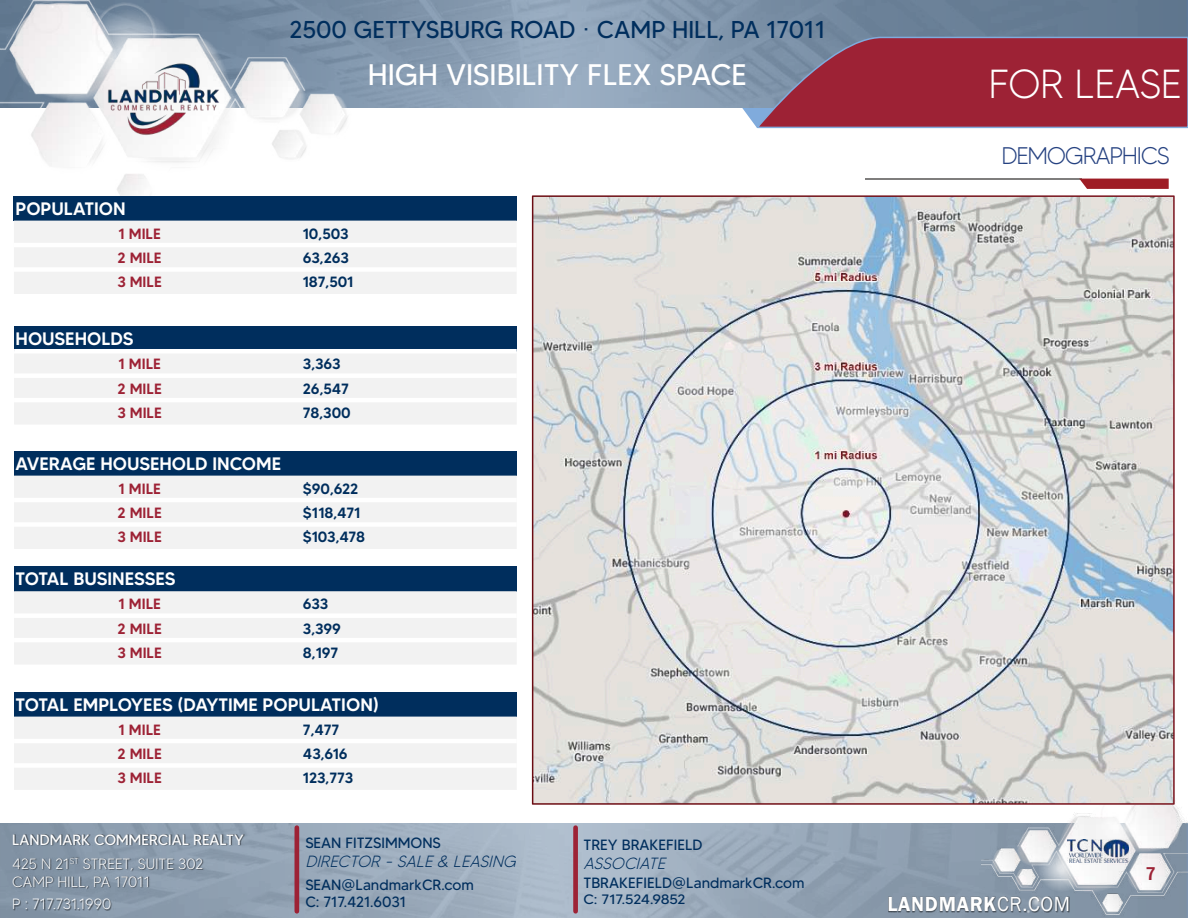
<style>
.page{position:relative;width:1188px;height:918px;background:#fff}
.page>*{position:absolute;margin:0;border:0;box-sizing:border-box;transform-origin:0 0}
.t1{font:300 40.5px "MADETOMMY";letter-spacing:-.015em;color:#fff}
.t2{font:29.7px "MADETOMMY";color:#fff}
.t3{font:24.3px "MADETOMMY";color:#002e5d}
.t4{font:300 24px "MADETOMMY";letter-spacing:-.055em;color:#264281}
.t5{font:600 21px "Franklin Gothic";letter-spacing:.035em;color:#fff;scale:.96 1}
.t6{font:500 18px "MADETOMMY";color:#fff}
.t7{font:700 condensed 17.85px "Roboto";color:#9d2235}
.t8{font:italic 300 16.2px "MADETOMMY";color:#002e5d}
.t9{font:500 14.85px "MADETOMMY";letter-spacing:-.01em;color:#002e5d}
.t10{font:14.85px "MADETOMMY";color:#002e5d}
.t11{font:500 14.85px "MADETOMMY";color:#9d2235}
.t12{font:14.85px/24px "MADETOMMY";color:#fff}
.t13{font:300 14.85px/22.5px "MADETOMMY";color:#fff}
.t14{font:13.65px "MADETOMMY";letter-spacing:-.02em;color:#002e5d;scale:1.09 1}
.s1{font-family:"Arial"}
.s2{font-weight:300}
.s3{font-weight:400}
</style>
<div class="page">
<img style="left:0;top:823px;width:982px;height:95px">
<img style="left:889px;top:897px;width:93px;height:15px">
<img style="left:13px;top:835px;width:232px;height:75px">
<hr style="left:295px;top:828px;width:4px;height:83px;background:#9d2235">
<div style="left:573px;top:828px;width:5px;height:83px;background:#9d2235"></div>
<img style="left:370px;top:0;width:818px;height:108px">
<svg style="left:756px;top:36px;width:432px;height:93px;background:#983549"></svg>
<img style="left:0;top:0;width:370px;height:221px">
<img style="left:982px;top:805px;width:206px;height:113px">
<img style="left:1067px;top:839px;width:61px;height:23px">
<img style="left:108px;top:63px;width:112px;height:73px">
<div style="left:14px;top:196px;width:503px;height:25px;background:#002e5d"></div>
<div style="left:14px;top:221px;width:502px;height:73px;background:#f2f2f2"></div>
<hr style="left:14px;top:243px;width:503px;height:4px;background:#fff">
<div style="left:14px;top:267px;width:503px;height:5px;background:#fff"></div>
<div style="left:14px;top:327px;width:503px;height:24px;background:#002e5d"></div>
<div style="left:14px;top:354px;width:502px;height:70px;background:#f2f2f2"></div>
<hr style="left:14px;top:349px;width:503px;height:4px;background:#fff">
<div style="left:14px;top:373px;width:503px;height:5px;background:#fff"></div>
<hr style="left:14px;top:398px;width:503px;height:4px;background:#fff">
<div style="left:14px;top:451px;width:503px;height:25px;background:#002e5d"></div>
<div style="left:14px;top:476px;width:502px;height:73px;background:#f2f2f2"></div>
<hr style="left:14px;top:498px;width:503px;height:4px;background:#fff">
<div style="left:14px;top:522px;width:503px;height:5px;background:#fff"></div>
<div style="left:14px;top:567px;width:503px;height:24px;background:#002e5d"></div>
<div style="left:14px;top:591px;width:503px;height:73px;background:#f2f2f2"></div>
<div style="left:14px;top:613px;width:503px;height:5px;background:#fff"></div>
<hr style="left:14px;top:638px;width:503px;height:4px;background:#fff">
<div style="left:14px;top:692px;width:503px;height:25px;background:#002e5d"></div>
<div style="left:14px;top:717px;width:502px;height:73px;background:#f2f2f2"></div>
<hr style="left:14px;top:739px;width:503px;height:4px;background:#fff">
<div style="left:14px;top:763px;width:503px;height:5px;background:#fff"></div>
<svg style="left:532px;top:195px;width:643px;height:610px;background:#d7d7d7"></svg>
<hr style="left:866px;top:179px;width:216px;height:1px;background:#7f7e7d">
<svg style="left:1079px;top:179px;width:90px;height:10px"></svg>
<h3 class="t3" style="left:289px;top:21px;width:538px">2500 GETTYSBURG ROAD <span class="s1">·</span> CAMP HILL, PA 17011</h3>
<h2 class="t2" style="left:368px;top:64px;width:380px">HIGH VISIBILITY FLEX SPACE</h2>
<p class="t6" style="left:15px;top:202px;width:112px">POPULATION</p>
<p class="t11" style="left:118px;top:228px;width:44px">1 MILE</p>
<p class="t9" style="left:303px;top:228px;width:47px">10,503</p>
<p class="t11" style="left:118px;top:253px;width:46px">2 MILE</p>
<p class="t9" style="left:303px;top:253px;width:48px">63,263</p>
<p class="t11" style="left:117px;top:277px;width:46px">3 MILE</p>
<p class="t9" style="left:303px;top:277px;width:52px">187,501</p>
<p class="t6" style="left:16px;top:333px;width:119px">HOUSEHOLDS</p>
<p class="t11" style="left:118px;top:359px;width:44px">1 MILE</p>
<p class="t9" style="left:303px;top:359px;width:39px">3,363</p>
<p class="t11" style="left:118px;top:383px;width:46px">2 MILE</p>
<p class="t9" style="left:303px;top:383px;width:47px">26,547</p>
<p class="t11" style="left:118px;top:408px;width:46px">3 MILE</p>
<p class="t9" style="left:303px;top:408px;width:49px">78,300</p>
<p class="t6" style="left:16px;top:457px;width:267px">AVERAGE HOUSEHOLD INCOME</p>
<p class="t11" style="left:118px;top:483px;width:44px">1 MILE</p>
<p class="t9" style="left:303px;top:483px;width:57px">$90,622</p>
<p class="t11" style="left:118px;top:508px;width:46px">2 MILE</p>
<p class="t9" style="left:303px;top:508px;width:59px">$118,471</p>
<p class="t11" style="left:118px;top:532px;width:46px">3 MILE</p>
<p class="t9" style="left:303px;top:532px;width:64px">$103,478</p>
<p class="t6" style="left:16px;top:573px;width:162px">TOTAL BUSINESSES</p>
<p class="t11" style="left:118px;top:599px;width:44px">1 MILE</p>
<p class="t9" style="left:303px;top:599px;width:27px">633</p>
<p class="t11" style="left:118px;top:623px;width:46px">2 MILE</p>
<p class="t9" style="left:303px;top:623px;width:40px">3,399</p>
<p class="t11" style="left:118px;top:648px;width:46px">3 MILE</p>
<p class="t9" style="left:303px;top:648px;width:37px">8,197</p>
<p class="t6" style="left:16px;top:698px;width:365px">TOTAL EMPLOYEES (DAYTIME POPULATION)</p>
<p class="t11" style="left:118px;top:724px;width:44px">1 MILE</p>
<p class="t9" style="left:303px;top:724px;width:38px">7,477</p>
<p class="t11" style="left:118px;top:749px;width:46px">2 MILE</p>
<p class="t9" style="left:303px;top:749px;width:46px">43,616</p>
<p class="t11" style="left:118px;top:773px;width:46px">3 MILE</p>
<p class="t9" style="left:303px;top:773px;width:52px">123,773</p>
<p class="t12" style="left:12px;top:829px;width:233px">LANDMARK COMMERCIAL REALTY<br><span class="s2">425 N 21</span><sup>ST</sup> <span class="s2">STREET, SUITE 302</span></p>
<p class="t13" style="left:12px;top:872px;width:139px">CAMP HILL, PA 17011<br>P : 717.731.1990</p>
<p class="t10" style="left:305px;top:837px;width:137px">SEAN FITZSIMMONS</p>
<p class="t8" style="left:305px;top:856px;width:216px">DIRECTOR - SALE &amp; LEASING</p>
<p class="t10" style="left:305px;top:879px;width:170px">SEAN@LandmarkCR.com</p>
<p class="t10" style="left:305px;top:896px;width:102px">C: 717.421.6031</p>
<p class="t10" style="left:583px;top:839px;width:121px">TREY BRAKEFIELD</p>
<p class="t8" style="left:583px;top:858px;width:87px">ASSOCIATE</p>
<p class="t10" style="left:583px;top:878px;width:223px">TBRAKEFIELD@LandmarkCR.com</p>
<p class="t14" style="left:583px;top:895px;width:95px">C: 717.524.9852</p>
<h1 class="t1" style="left:988px;top:70px;width:195px">FOR LEASE</h1>
<h3 class="t4" style="left:1001px;top:148px;width:170px">DEMOGRAPHICS</h3>
<p class="t5" style="left:887px;top:896px;width:192px">LANDMARK<span class="s3">CR.COM</span></p>
<p class="t7" style="left:1146px;top:866px;width:11px">7</p>
</div>
